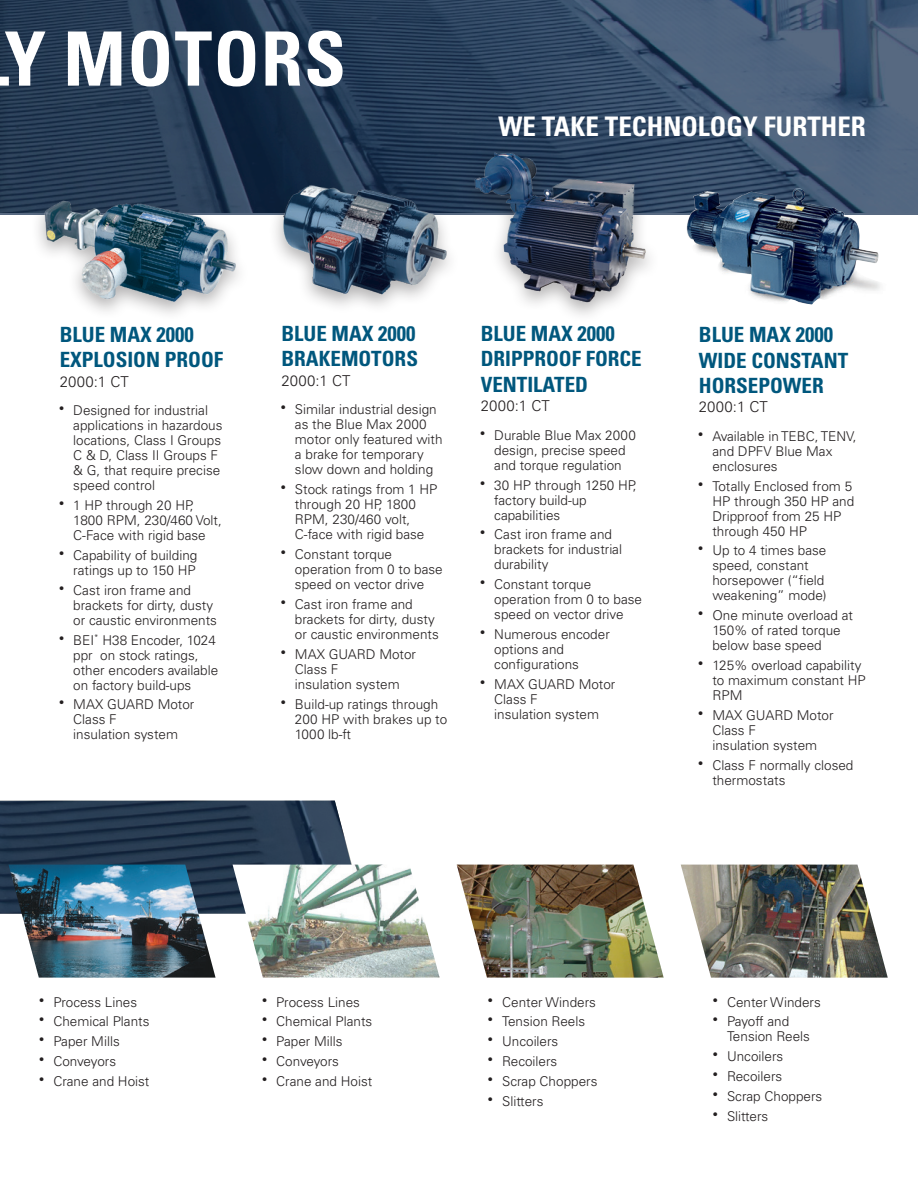
<style>
.page{position:relative;width:918px;height:1188px;background:#fff}
.page>*{position:absolute;margin:0;border:0;box-sizing:border-box;transform-origin:0 0}
.t1{font:700 condensed 75px "Univers LT Std";letter-spacing:.02em;color:#fff}
.Heads{font:700 condensed 27px "Univers LT Std";color:#fff}
.head{font:700 condensed 21px/25.2px "Univers LT Std";color:#00577d}
.subhead{font:300 15px "Univers LT Std";letter-spacing:.01em;color:#231f20}
.t2{font:300 13.5px/15px "Univers LT Std";color:#231f20}
</style>
<div class="page">
<svg style="left:0;top:801px;width:359px;height:113px;background:#2d4055"></svg>
<svg style="left:0;top:0;width:918px;height:215px;background:#304661"></svg>
<div style="left:31px;top:194px;width:219px;height:129px;background:#231f20;opacity:.35"></div>
<img style="left:39px;top:151px;width:203px;height:172px">
<div style="left:268px;top:178px;width:192px;height:137px;background:#231f20;opacity:.35"></div>
<img style="left:275px;top:146px;width:186px;height:169px">
<div style="left:461px;top:146px;width:199px;height:177px;background:#231f20;opacity:.35"></div>
<img style="left:470px;top:148px;width:200px;height:162px">
<img style="left:685px;top:188px;width:206px;height:117px">
<img style="left:9px;top:865px;width:207px;height:113px">
<img style="left:233px;top:865px;width:207px;height:113px">
<img style="left:457px;top:865px;width:207px;height:113px">
<img style="left:681px;top:865px;width:207px;height:113px">
<h1 class="t1" style="left:4px;top:13px;width:343px">Y MOTORS</h1>
<p class="Heads" style="left:498px;top:110px;width:369px">WE TAKE TECHNOLOGY FURTHER</p>
<p class="head" style="left:60px;top:322px;width:136px">BLUE MAX 2000</p>
<p class="head" style="left:60px;top:347px;width:165px">EXPLOSION PROOF</p>
<p class="subhead" style="left:60px;top:372px;width:70px">2000:1 CT</p>
<p class="t2" style="left:73px;top:403px;width:151px;text-indent:-14px"><sup>•</sup> Designed for industrial applications in hazardous locations, Class I Groups<br>C &amp; D, Class II Groups F &amp; G, that require precise speed control</p>
<p class="t2" style="left:73px;top:498px;width:150px;text-indent:-14px"><sup>•</sup> 1 HP through 20 HP,<br>1800 RPM, 230/460 Volt,<br>C-Face with rigid base</p>
<p class="t2" style="left:60px;top:548px;width:139px;text-align:right"><sup>•</sup> Capability of building ratings up to 150 HP</p>
<p class="t2" style="left:73px;top:582px;width:145px;text-indent:-14px"><sup>•</sup> Cast iron frame and brackets for dirty, dusty or caustic environments</p>
<p class="t2" style="left:73px;top:632px;width:147px;text-indent:-14px"><sup>•</sup> BEI<sup>*</sup> H38 Encoder, 1024 ppr on stock ratings, other encoders available on factory build-ups</p>
<p class="t2" style="left:73px;top:697px;width:123px;text-indent:-14px"><sup>•</sup> MAX GUARD Motor<br>Class F<br>insulation system</p>
<p class="head" style="left:281px;top:321px;width:136px">BLUE MAX 2000</p>
<p class="head" style="left:281px;top:346px;width:138px">BRAKEMOTORS</p>
<p class="subhead" style="left:281px;top:372px;width:70px">2000:1 CT</p>
<p class="t2" style="left:295px;top:402px;width:149px;text-indent:-14px"><sup>•</sup> Similar industrial design as the Blue Max 2000 motor only featured with a brake for temporary slow down and holding</p>
<p class="t2" style="left:295px;top:482px;width:144px;text-indent:-14px"><sup>•</sup> Stock ratings from 1 HP through 20 HP, 1800<br>RPM, 230/460 volt,<br>C-face with rigid base</p>
<p class="t2" style="left:295px;top:547px;width:149px;text-indent:-14px"><sup>•</sup> Constant torque operation from 0 to base speed on vector drive</p>
<p class="t2" style="left:295px;top:597px;width:145px;text-indent:-14px"><sup>•</sup> Cast iron frame and brackets for dirty, dusty or caustic environments</p>
<p class="t2" style="left:295px;top:647px;width:123px;text-indent:-14px"><sup>•</sup> MAX GUARD Motor<br>Class F<br>insulation system</p>
<p class="t2" style="left:295px;top:696px;width:154px;text-indent:-14px"><sup>•</sup> Build-up ratings through<br>200 HP with brakes up to<br>1000 lb-ft</p>
<p class="head" style="left:481px;top:321px;width:136px">BLUE MAX 2000</p>
<p class="head" style="left:481px;top:346px;width:163px">DRIPPROOF FORCE<br>VENTILATED</p>
<p class="subhead" style="left:481px;top:397px;width:70px">2000:1 CT</p>
<p class="t2" style="left:481px;top:427px;width:157px;text-align:center"><sup>•</sup> Durable Blue Max 2000 design, precise speed and torque regulation</p>
<p class="t2" style="left:494px;top:477px;width:144px;text-indent:-14px"><sup>•</sup> 30 HP through 1250 HP, factory build-up capabilities</p>
<p class="t2" style="left:494px;top:527px;width:129px;text-indent:-14px"><sup>•</sup> Cast iron frame and brackets for industrial durability</p>
<p class="t2" style="left:494px;top:577px;width:149px;text-indent:-14px"><sup>•</sup> Constant torque operation from 0 to base speed on vector drive</p>
<p class="t2" style="left:494px;top:627px;width:117px;text-indent:-14px"><sup>•</sup> Numerous encoder options and configurations</p>
<p class="t2" style="left:494px;top:677px;width:123px;text-indent:-14px"><sup>•</sup> MAX GUARD Motor<br>Class F<br>insulation system</p>
<p class="head" style="left:699px;top:322px;width:136px">BLUE MAX 2000</p>
<p class="head" style="left:699px;top:347px;width:151px">WIDE CONSTANT<br>HORSEPOWER</p>
<p class="subhead" style="left:699px;top:398px;width:70px">2000:1 CT</p>
<p class="t2" style="left:712px;top:428px;width:145px;text-indent:-14px"><sup>•</sup> Available in TEBC, TENV, and DPFV Blue Max enclosures</p>
<p class="t2" style="left:712px;top:478px;width:143px;text-indent:-14px"><sup>•</sup> Totally Enclosed from 5<br>HP through 350 HP and<br>Dripproof from 25 HP through 450 HP</p>
<p class="t2" style="left:712px;top:543px;width:116px;text-indent:-14px"><sup>•</sup> Up to 4 times base speed, constant horsepower (“field weakening” mode)</p>
<p class="t2" style="left:712px;top:608px;width:142px;text-indent:-14px"><sup>•</sup> One minute overload at<br>150% of rated torque below base speed</p>
<p class="t2" style="left:712px;top:658px;width:155px;text-indent:-14px"><sup>•</sup> 125% overload capability to maximum constant HP<br>RPM</p>
<p class="t2" style="left:712px;top:708px;width:123px;text-indent:-14px"><sup>•</sup> MAX GUARD Motor<br>Class F<br>insulation system</p>
<p class="t2" style="left:712px;top:758px;width:143px;text-indent:-14px"><sup>•</sup> Class F normally closed thermostats</p>
<p class="t2" style="left:40px;top:994px;width:99px"><sup>•</sup> Process Lines</p>
<p class="t2" style="left:40px;top:1014px;width:111px"><sup>•</sup> Chemical Plants</p>
<p class="t2" style="left:40px;top:1034px;width:81px"><sup>•</sup> Paper Mills</p>
<p class="t2" style="left:40px;top:1054px;width:78px"><sup>•</sup> Conveyors</p>
<p class="t2" style="left:40px;top:1074px;width:111px"><sup>•</sup> Crane and Hoist</p>
<p class="t2" style="left:263px;top:994px;width:99px"><sup>•</sup> Process Lines</p>
<p class="t2" style="left:263px;top:1014px;width:111px"><sup>•</sup> Chemical Plants</p>
<p class="t2" style="left:263px;top:1034px;width:81px"><sup>•</sup> Paper Mills</p>
<p class="t2" style="left:263px;top:1054px;width:78px"><sup>•</sup> Conveyors</p>
<p class="t2" style="left:263px;top:1074px;width:111px"><sup>•</sup> Crane and Hoist</p>
<p class="t2" style="left:489px;top:994px;width:109px"><sup>•</sup> Center Winders</p>
<p class="t2" style="left:489px;top:1014px;width:98px"><sup>•</sup> Tension Reels</p>
<p class="t2" style="left:489px;top:1034px;width:71px"><sup>•</sup> Uncoilers</p>
<p class="t2" style="left:489px;top:1054px;width:70px"><sup>•</sup> Recoilers</p>
<p class="t2" style="left:489px;top:1074px;width:110px"><sup>•</sup> Scrap Choppers</p>
<p class="t2" style="left:489px;top:1094px;width:56px"><sup>•</sup> Slitters</p>
<p class="t2" style="left:714px;top:994px;width:109px"><sup>•</sup> Center Winders</p>
<p class="t2" style="left:727px;top:1014px;width:84px;text-indent:-14px"><sup>•</sup> Payoff and<br>Tension Reels</p>
<p class="t2" style="left:714px;top:1049px;width:71px"><sup>•</sup> Uncoilers</p>
<p class="t2" style="left:714px;top:1069px;width:70px"><sup>•</sup> Recoilers</p>
<p class="t2" style="left:714px;top:1089px;width:110px"><sup>•</sup> Scrap Choppers</p>
<p class="t2" style="left:714px;top:1109px;width:56px"><sup>•</sup> Slitters</p>
</div>
